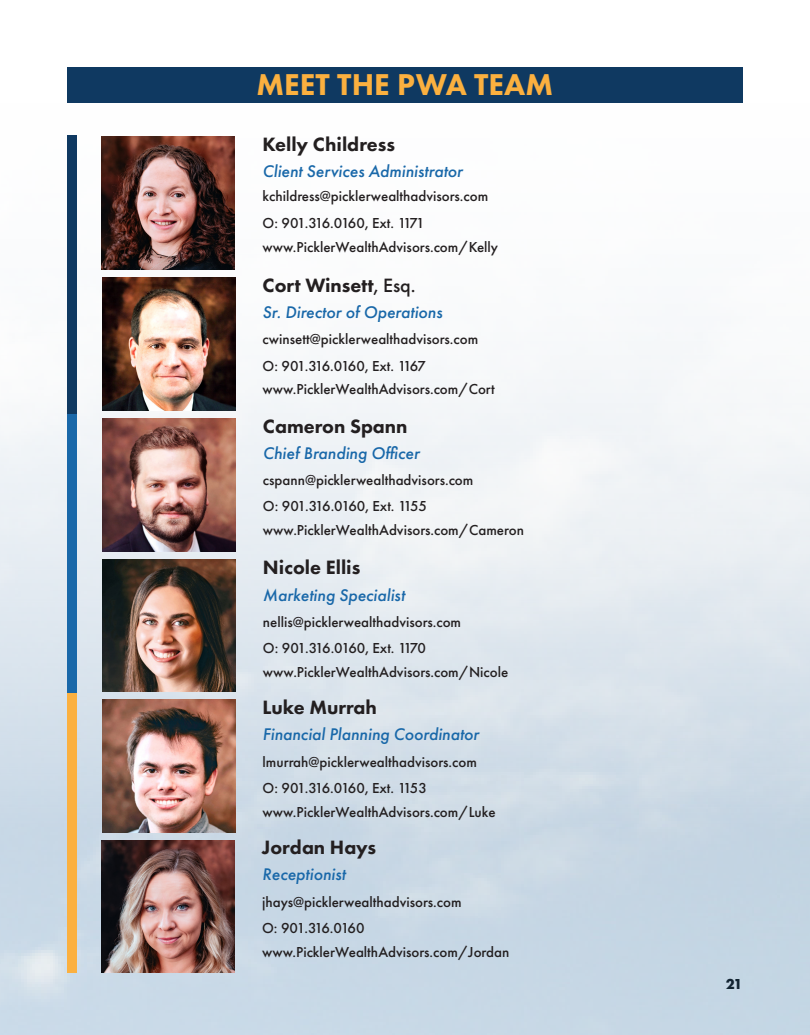
<style>
.page{position:relative;width:810px;height:1035px;background:#fff}
.page>*{position:absolute;margin:0;border:0;box-sizing:border-box;transform-origin:0 0}
.t1{font:800 31.25px "Futura PT";color:#fbb03f}
.t2{font:800 20px "Futura PT";color:#231f20}
.t3{font:italic 500 17.5px "Futura PT";color:#1968a9}
.t4{font:500 15px "Futura PT";color:#231f20}
.t5{font:500 15px "Futura PT";letter-spacing:-.085em;color:#231f20}
.t6{font:500 15px "Futura PT";letter-spacing:-.1em;color:#231f20}
.t7{font:700 15px "Futura PT";color:#000}
.s1{font-weight:500}
</style>
<div class="page">
<img style="left:0;top:67px;width:810px;height:968px">
<div style="left:67px;top:68px;width:676px;height:35px;background:#0f3961"></div>
<img style="left:102px;top:137px;width:133px;height:132px">
<img style="left:102px;top:278px;width:133px;height:133px">
<img style="left:102px;top:419px;width:133px;height:132px">
<div style="left:67px;top:135px;width:10px;height:279px;background:#0f3961"></div>
<div style="left:67px;top:414px;width:10px;height:280px;background:#1968a9"></div>
<div style="left:67px;top:694px;width:10px;height:279px;background:#fbb03f"></div>
<img style="left:102px;top:700px;width:133px;height:133px">
<img style="left:102px;top:559px;width:133px;height:133px">
<img style="left:102px;top:840px;width:133px;height:133px">
<p class="t1" style="left:257px;top:65px;width:298px">MEET THE PWA TEAM</p>
<p class="t2" style="left:263px;top:131px;width:134px">Kelly Childress</p>
<p class="t3" style="left:263px;top:160px;width:202px">Client Services Administrator</p>
<p class="t4" style="left:263px;top:187px;width:227px">kchildress@picklerwealthadvisors.com</p>
<p class="t6" style="left:263px;top:214px;width:164px">O: 901.316.0160, Ext. 1171</p>
<p class="t4" style="left:263px;top:238px;width:237px">www.PicklerWealthAdvisors.com/Kelly</p>
<p class="t2" style="left:263px;top:273px;width:155px">Cort Winsett<span class="s1">, Esq.</span></p>
<p class="t3" style="left:263px;top:301px;width:181px">Sr. Director of Operations</p>
<p class="t4" style="left:263px;top:330px;width:217px">cwinsett@picklerwealthadvisors.com</p>
<p class="t5" style="left:263px;top:357px;width:165px">O: 901.316.0160, Ext. 1167</p>
<p class="t4" style="left:263px;top:380px;width:234px">www.PicklerWealthAdvisors.com/Cort</p>
<p class="t2" style="left:263px;top:414px;width:146px">Cameron Spann</p>
<p class="t3" style="left:263px;top:442px;width:158px">Chief Branding Officer</p>
<p class="t4" style="left:263px;top:471px;width:212px">cspann@picklerwealthadvisors.com</p>
<p class="t5" style="left:263px;top:497px;width:165px">O: 901.316.0160, Ext. 1155</p>
<p class="t4" style="left:263px;top:521px;width:263px">www.PicklerWealthAdvisors.com/Cameron</p>
<p class="t2" style="left:263px;top:555px;width:99px">Nicole Ellis</p>
<p class="t3" style="left:263px;top:584px;width:143px">Marketing Specialist</p>
<p class="t4" style="left:263px;top:613px;width:200px">nellis@picklerwealthadvisors.com</p>
<p class="t5" style="left:263px;top:639px;width:165px">O: 901.316.0160, Ext. 1170</p>
<p class="t4" style="left:263px;top:663px;width:247px">www.PicklerWealthAdvisors.com/Nicole</p>
<p class="t2" style="left:263px;top:695px;width:116px">Luke Murrah</p>
<p class="t3" style="left:263px;top:724px;width:218px">Financial Planning Coordinator</p>
<p class="t4" style="left:263px;top:753px;width:216px">lmurrah@picklerwealthadvisors.com</p>
<p class="t5" style="left:263px;top:779px;width:166px">O: 901.316.0160, Ext. 1153</p>
<p class="t4" style="left:263px;top:803px;width:235px">www.PicklerWealthAdvisors.com/Luke</p>
<p class="t2" style="left:262px;top:835px;width:116px">Jordan Hays</p>
<p class="t3" style="left:262px;top:864px;width:85px">Receptionist</p>
<p class="t4" style="left:262px;top:893px;width:201px">jhays@picklerwealthadvisors.com</p>
<p class="t5" style="left:262px;top:919px;width:104px">O: 901.316.0160</p>
<p class="t4" style="left:262px;top:943px;width:249px">www.PicklerWealthAdvisors.com/Jordan</p>
<p class="t7" style="left:726px;top:974px;width:18px">21</p>
</div>
